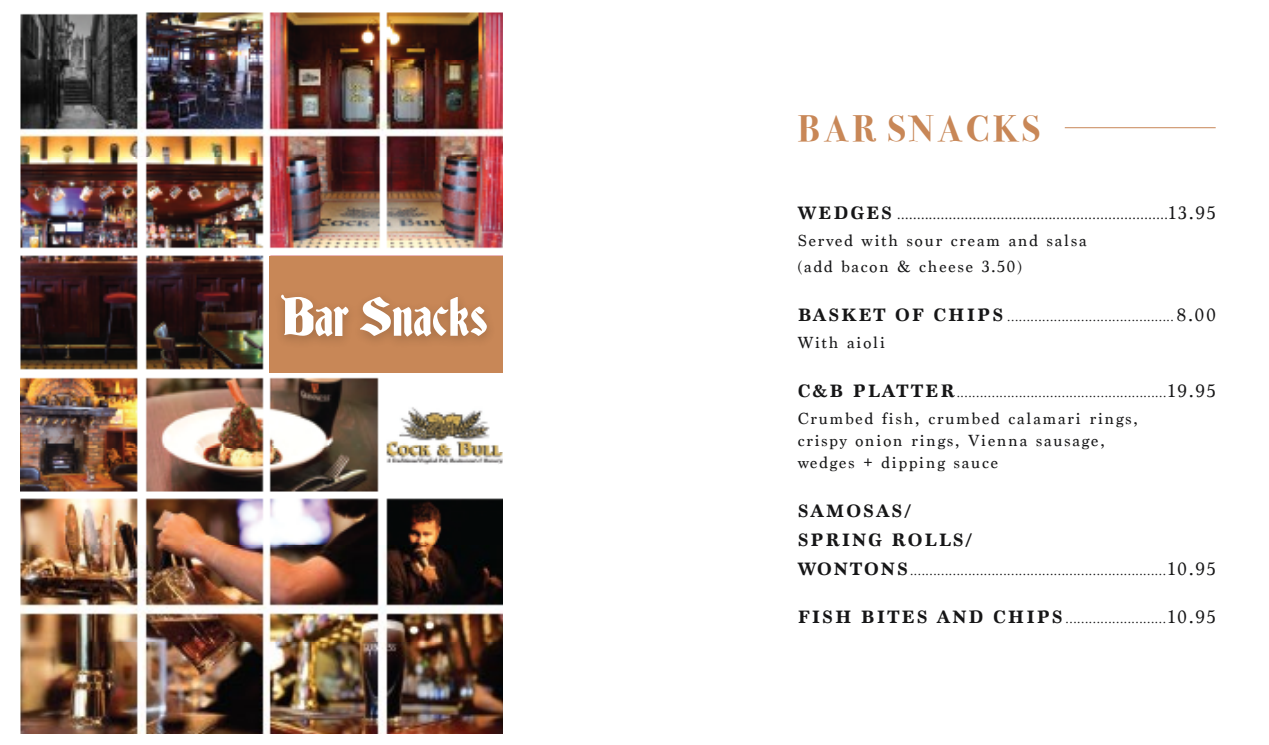
<style>
.page{position:relative;width:1269px;height:745px;background:#fff}
.page>*{position:absolute;margin:0;border:0;box-sizing:border-box;transform-origin:0 0}
.t1{font:50px "Deutsch Gothic";color:#fff}
.t2{font:700 36.62px "Bodoni Svty Two OSITCTT";letter-spacing:.1em;color:#c88757}
.t3{font:700 18.88px/29px "Marion";letter-spacing:.11em;color:#161617}
.t4{font:17px/22px "Marion";letter-spacing:.11em;color:#161617}
.t5{font:11.25px "Marion";color:#161617}
.t6{font:700 11.25px "Marion";color:#161617}
.s1{font-size:18.88px}
.s2{font-weight:400;font-size:18.88px}
.s3{font-weight:700;font-size:18.88px}
</style>
<div class="page">
<hr style="left:1064px;top:127px;width:151px;height:1px;background:#c88757">
<img style="left:21px;top:13px;width:481px;height:719px">
<div style="left:499px;top:371px;width:7px;height:80px;background:#fff"></div>
<div style="left:499px;top:464px;width:7px;height:34px;background:#fff"></div>
<div style="left:269px;top:255px;width:234px;height:117px;background:#c88757"></div>
<div style="left:272px;top:288px;width:225px;height:61px;background:#000;opacity:.19"></div>
<h1 class="t1" style="left:281px;top:293px;width:208px">Bar Snacks</h1>
<h2 class="t2" style="left:797px;top:107px;width:244px">BAR SNACKS</h2>
<p class="t6" style="left:797px;top:210px;width:419px"><span class="s1">WEDGES</span> ....................................................................<span class="s2">13.95</span></p>
<h3 class="t4" style="left:797px;top:229px;width:290px;line-height:26.1px">Served with sour cream and salsa (add bacon &amp; cheese 3.50)</h3>
<p class="t5" style="left:797px;top:312px;width:419px"><span class="s3">BASKET OF CHIPS</span> ........................................... <span class="s1">8.00</span></p>
<h3 class="t4" style="left:797px;top:333px;width:89px">With aioli</h3>
<p class="t5" style="left:797px;top:388px;width:419px"><span class="s3">C&amp;B PLATTER</span> ......................................................<span class="s1">19.95</span></p>
<h3 class="t4" style="left:797px;top:409px;width:342px">Crumbed fish, crumbed calamari rings, crispy onion rings, Vienna sausage, wedges + dipping sauce</h3>
<h3 class="t3" style="left:797px;top:498px;width:176px">SAMOSAS/<br>SPRING ROLLS/</h3>
<p class="t5" style="left:797px;top:566px;width:419px"><span class="s3">WONTONS</span> ..................................................................<span class="s1">10.95</span></p>
<p class="t5" style="left:797px;top:615px;width:419px"><span class="s3">FISH BITES AND CHIPS</span> ..........................<span class="s1">10.95</span></p>
</div>
